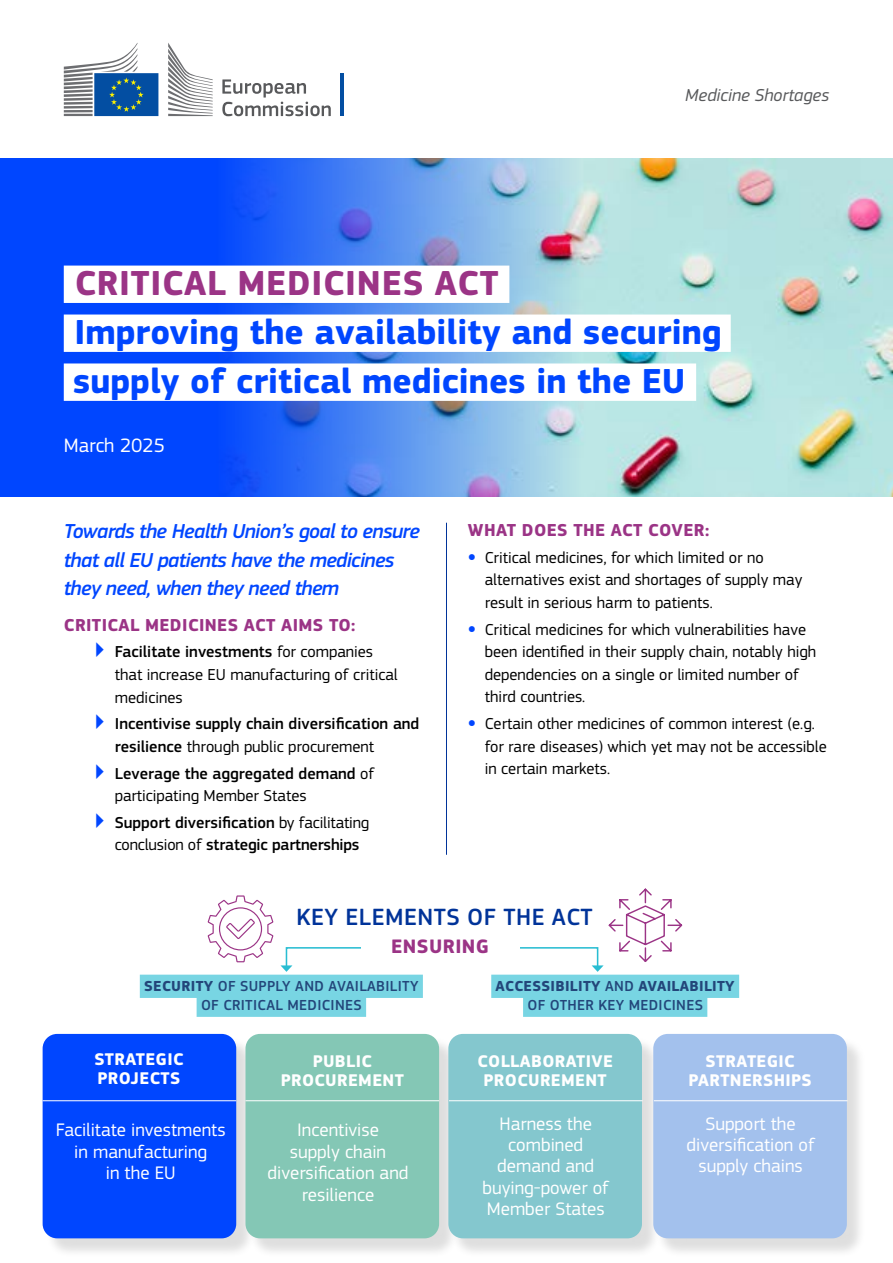
<style>
.page{position:relative;width:893px;height:1263px;background:#fff}
.page>*{position:absolute;margin:0;border:0;box-sizing:border-box;transform-origin:0 0}
.t1{font:700 36px/48.9px "EC Square Sans Pro";color:#0046ff}
.t2{font:700 36px "EC Square Sans Pro";letter-spacing:.02em;color:#9b3486}
.t3{font:500 24.45px "EC Square Sans Pro";letter-spacing:.02em;color:#039}
.t4{font:italic 500 21px/28.5px "EC Square Sans Pro";letter-spacing:-.03em;color:#0046ff}
.t5{font:700 20.25px "EC Square Sans Pro";letter-spacing:.02em;color:#9b3486}
.t6{font:20.1px "EC Square Sans Pro";color:#fff}
.t7{font:18.9px/21.3px "EC Square Sans Pro";color:#fff;text-align:center}
.t8{font:700 18px "EC Square Sans Pro";letter-spacing:.02em;color:#9b3486}
.t9{font:italic 18px "EC Square Sans Pro";color:#58595b}
.t10{font:700 17.55px/18.9px "EC Square Sans Pro";letter-spacing:.02em;color:#fff;text-align:center}
.t11{font:16.5px/22.5px "EC Square Sans Pro";color:#000}
.t12{font:500 16.5px/22.5px "EC Square Sans Pro";color:#000}
.t13{font:500 15.15px/18.9px "EC Square Sans Pro";letter-spacing:.02em;color:#23467a;text-align:center}
.t14{font:700 15.15px/18.9px "EC Square Sans Pro";letter-spacing:.02em;color:#23467a;text-align:center}
.s1{font-size:21px;color:#0046ff}
.s2{font-weight:500}
.s3{font-weight:400;font-size:21px;color:#0046ff}
.s4{font-weight:400}
.s5{font-weight:700;font-size:21px;color:#0046ff}
.s6{font-weight:700}
</style>
<div class="page">
<div style="left:0;top:159px;width:893px;height:338px;background:#0046ff"></div>
<img style="left:177px;top:159px;width:716px;height:338px">
<svg style="left:222px;top:79px;width:109px;height:37px"></svg>
<hr style="left:340px;top:73px;width:4px;height:43px;background:#034ea2">
<svg style="left:168px;top:43px;width:45px;height:73px"></svg>
<svg style="left:64px;top:43px;width:94px;height:73px"></svg>
<div style="left:64px;top:266px;width:445px;height:37px;background:#fff"></div>
<div style="left:64px;top:314px;width:667px;height:38px;background:#fff"></div>
<div style="left:64px;top:363px;width:632px;height:38px;background:#fff"></div>
<hr style="left:446px;top:523px;width:1px;height:332px;background:#039">
<div style="left:45px;top:1036px;width:210px;height:221px;background:#000;opacity:.13"></div>
<div style="left:43px;top:1034px;width:193px;height:204px;background:#0046ff;border-radius:15px"></div>
<div style="left:248px;top:1036px;width:210px;height:221px;background:#000;opacity:.13"></div>
<div style="left:245px;top:1034px;width:194px;height:204px;background:#84c7b5;border-radius:15px"></div>
<div style="left:451px;top:1036px;width:210px;height:221px;background:#000;opacity:.13"></div>
<div style="left:448px;top:1034px;width:194px;height:204px;background:#84c7ce;border-radius:15px"></div>
<div style="left:656px;top:1036px;width:210px;height:221px;background:#000;opacity:.13"></div>
<div style="left:653px;top:1034px;width:194px;height:204px;background:#a3c1ed;border-radius:15px"></div>
<div style="left:140px;top:975px;width:283px;height:23px;background:#78d5e3"></div>
<div style="left:197px;top:993px;width:169px;height:24px;background:#78d5e3"></div>
<div style="left:491px;top:975px;width:248px;height:23px;background:#78d5e3"></div>
<div style="left:523px;top:993px;width:184px;height:24px;background:#78d5e3"></div>
<svg style="left:280px;top:965px;width:12px;height:7px"></svg>
<hr style="left:43px;top:1100px;width:193px;height:1px;background:#fff">
<hr style="left:245px;top:1100px;width:194px;height:1px;background:#fff">
<hr style="left:449px;top:1100px;width:194px;height:1px;background:#fff">
<hr style="left:654px;top:1100px;width:193px;height:1px;background:#fff">
<svg style="left:208px;top:895px;width:65px;height:67px"></svg>
<svg style="left:592px;top:888px;width:91px;height:84px"></svg>
<p class="t9" style="left:685px;top:85px;width:145px">Medicine Shortages</p>
<h1 class="t2" style="left:75px;top:262px;width:425px">CRITICAL MEDICINES ACT</h1>
<h1 class="t1" style="left:73px;top:309px;width:650px">Improving the availability and securing supply of critical medicines in the EU</h1>
<p class="t6" style="left:64px;top:434px;width:103px">March 2025</p>
<p class="t4" style="left:64px;top:518px;width:358px">Towards the Health Union’s goal to ensure that all EU patients have the medicines they need, when they need them</p>
<p class="t8" style="left:64px;top:614px;width:293px">CRITICAL MEDICINES ACT AIMS TO:</p>
<p class="t11" style="left:115px;top:641px;width:284px;text-indent:-21px"><span class="s1">▶</span> <span class="s2">Facilitate investments</span> for companies that increase EU manufacturing of critical medicines</p>
<p class="t12" style="left:115px;top:713px;width:306px;text-indent:-21px"><span class="s3">▶</span> Incentivise supply chain diversification and resilience <span class="s4">through public procurement</span></p>
<p class="t12" style="left:115px;top:762px;width:261px;text-indent:-21px"><span class="s3">▶</span> Leverage the aggregated demand <span class="s4">of participating Member States</span></p>
<p class="t12" style="left:115px;top:811px;width:256px;text-indent:-21px"><span class="s3">▶</span> Support diversification <span class="s4">by facilitating conclusion of</span> strategic partnerships</p>
<p class="t8" style="left:468px;top:519px;width:243px">WHAT DOES THE ACT COVER:</p>
<p class="t11" style="left:485px;top:546px;width:319px;text-indent:-17px"><span class="s5">•</span> Critical medicines, for which limited or no alternatives exist and shortages of supply may result in serious harm to patients.</p>
<p class="t11" style="left:485px;top:618px;width:333px;text-indent:-17px"><span class="s5">•</span> Critical medicines for which vulnerabilities have been identified in their supply chain, notably high dependencies on a single or limited number of third countries.</p>
<p class="t11" style="left:485px;top:712px;width:344px;text-indent:-17px"><span class="s5">•</span> Certain other medicines of common interest (e.g. for rare diseases) which yet may not be accessible in certain markets.</p>
<h2 class="t3" style="left:296px;top:903px;width:298px">KEY ELEMENTS OF THE ACT</h2>
<p class="t5" style="left:391px;top:934px;width:99px">ENSURING</p>
<p class="t13" style="left:144px;top:977px;width:276px"><span class="s6">SECURITY</span> OF SUPPLY AND AVAILABILITY<br>OF CRITICAL MEDICINES</p>
<p class="t14" style="left:496px;top:977px;width:241px">ACCESSIBILITY <span class="s2">AND</span> AVAILABILITY<br><span class="s2">OF OTHER KEY MEDICINES</span></p>
<p class="t10" style="left:94px;top:1050px;width:91px;text-align:left">STRATEGIC<br>PROJECTS</p>
<p class="t7" style="left:56px;top:1120px;width:171px">Facilitate investments in manufacturing<br>in the EU</p>
<p class="t10" style="left:281px;top:1052px;width:125px">PUBLIC<br>PROCUREMENT</p>
<p class="t7" style="left:268px;top:1120px;width:142px">Incentivise<br>supply chain diversification and resilience</p>
<p class="t10" style="left:477px;top:1052px;width:137px">COLLABORATIVE<br>PROCUREMENT</p>
<p class="t10" style="left:688px;top:1052px;width:125px">STRATEGIC<br>PARTNERSHIPS</p>
<p class="t7" style="left:482px;top:1113px;width:128px">Harness the combined demand and buying-power of<br>Member States</p>
<p class="t7" style="left:686px;top:1113px;width:130px">Support the diversification of supply chains</p>
</div>
